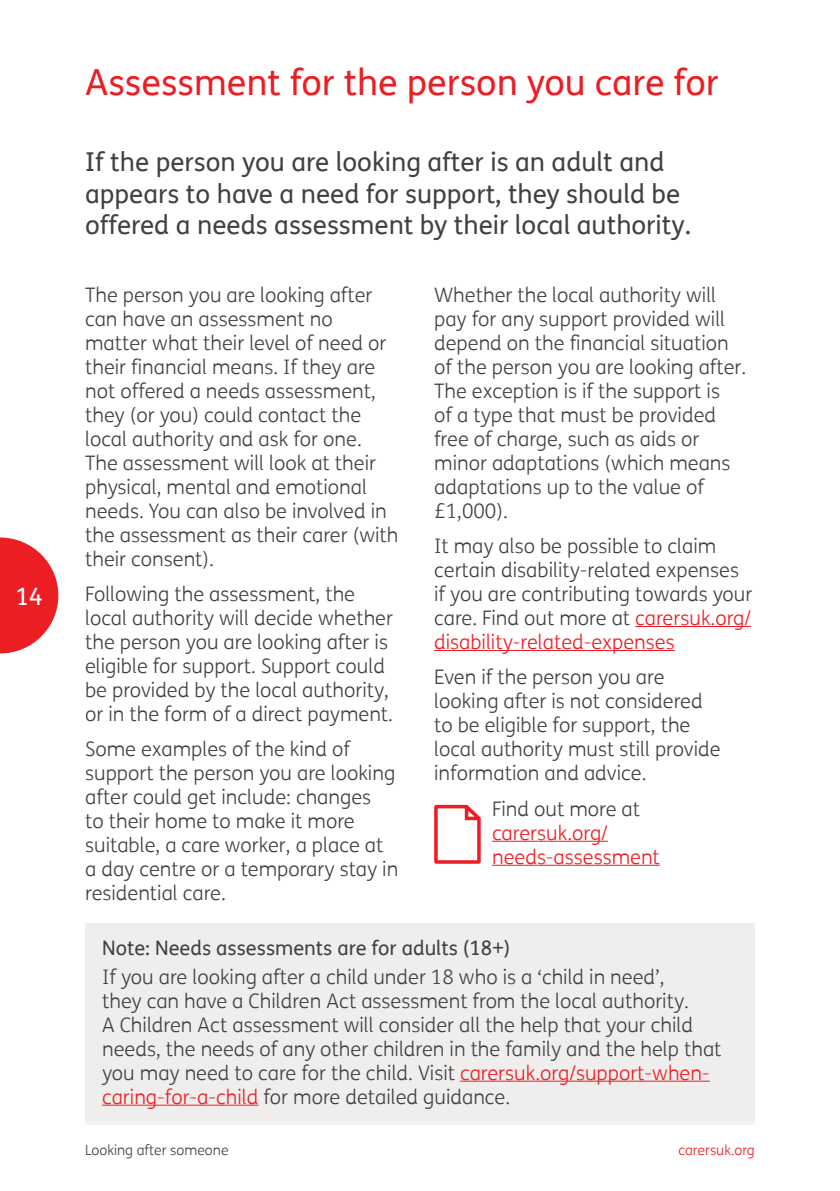
<style>
.page{position:relative;width:840px;height:1191px;background:#fff}
.page>*{position:absolute;margin:0;border:0;box-sizing:border-box;transform-origin:0 0}
.H1_Page_Title{font:36px "FS Me";color:#ed1d24}
.Standfirst{font:26px/31.2px "FS Me";color:#414042}
.t1{font:24px "FS Me";color:#fff}
.P_Body_Copy{font:300 20px/24px "FS Me";color:#414042}
.P_Body_Copy-2{font:300 20px/24px "FS Me";color:#ed1d24}
.t2{font:20px "FS Me";color:#414042}
.t3{font:300 14px "FS Me";color:#414042}
.t4{font:300 14px "FS Me";color:#ed1d24}
.s1{color:#ed1d24}
.s2{color:#414042}
</style>
<div class="page">
<svg style="left:0;top:537px;width:58px;height:116px"></svg>
<hr style="left:85px;top:1121px;width:669px;height:4px;background:#f2f3f3">
<hr style="left:635px;top:626px;width:115px;height:1px;background:#ed1d24">
<hr style="left:434px;top:650px;width:240px;height:1px;background:#ed1d24">
<hr style="left:492px;top:840px;width:115px;height:1px;background:#ed1d24">
<hr style="left:492px;top:864px;width:167px;height:1px;background:#ed1d24">
<div style="left:85px;top:923px;width:669px;height:197px;background:#efeeed"></div>
<hr style="left:460px;top:1080px;width:249px;height:1px;background:#ed1d24">
<hr style="left:102px;top:1104px;width:156px;height:1px;background:#ed1d24">
<svg style="left:434px;top:805px;width:46px;height:58px"></svg>
<p class="t1" style="left:15px;top:579px;width:29px">14</p>
<h1 class="H1_Page_Title" style="left:85px;top:58px;width:634px">Assessment for the person you care for</h1>
<p class="Standfirst" style="left:85px;top:146px;width:607px">If the person you are looking after is an adult and appears to have a need for support, they should be offered a needs assessment by their local authority.</p>
<p class="P_Body_Copy" style="left:85px;top:282px;width:314px">The person you are looking after can have an assessment no matter what their level of need or their financial means. If they are not offered a needs assessment, they (or you) could contact the local authority and ask for one.<br>The assessment will look at their physical, mental and emotional needs. You can also be involved in the assessment as their carer (with their consent).</p>
<p class="P_Body_Copy" style="left:85px;top:581px;width:309px">Following the assessment, the local authority will decide whether the person you are looking after is eligible for support. Support could be provided by the local authority, or in the form of a direct payment.</p>
<p class="P_Body_Copy" style="left:85px;top:737px;width:314px">Some examples of the kind of support the person you are looking after could get include: changes<br>to their home to make it more suitable, a care worker, a place at a day centre or a temporary stay in residential care.</p>
<p class="P_Body_Copy" style="left:434px;top:282px;width:313px">Whether the local authority will pay for any support provided will depend on the financial situation of the person you are looking after.<br>The exception is if the support is<br>of a type that must be provided free of charge, such as aids or minor adaptations (which means adaptations up to the value of £1,000).</p>
<p class="P_Body_Copy" style="left:434px;top:533px;width:319px">It may also be possible to claim certain disability-related expenses if you are contributing towards your care. Find out more at <span class="s1">carersuk.org/ disability-related-expenses</span></p>
<p class="P_Body_Copy" style="left:434px;top:665px;width:288px">Even if the person you are looking after is not considered to be eligible for support, the local authority must still provide information and advice.</p>
<p class="P_Body_Copy-2" style="left:492px;top:796px;width:169px"><span class="s2">Find out more at </span>carersuk.org/ needs-assessment</p>
<p class="t2" style="left:102px;top:934px;width:409px">Note: Needs assessments are for adults (18+)</p>
<p class="P_Body_Copy" style="left:102px;top:964px;width:620px">If you are looking after a child under 18 who is a ‘child in need’,<br>they can have a Children Act assessment from the local authority.<br>A Children Act assessment will consider all the help that your child needs, the needs of any other children in the family and the help that you may need to care for the child. Visit <span class="s1">carersuk.org/support-when&shy;caring-for-a-child</span> for more detailed guidance.</p>
<p class="t3" style="left:85px;top:1141px;width:145px">Looking after someone</p>
<p class="t4" style="left:678px;top:1141px;width:78px">carersuk.org</p>
</div>
